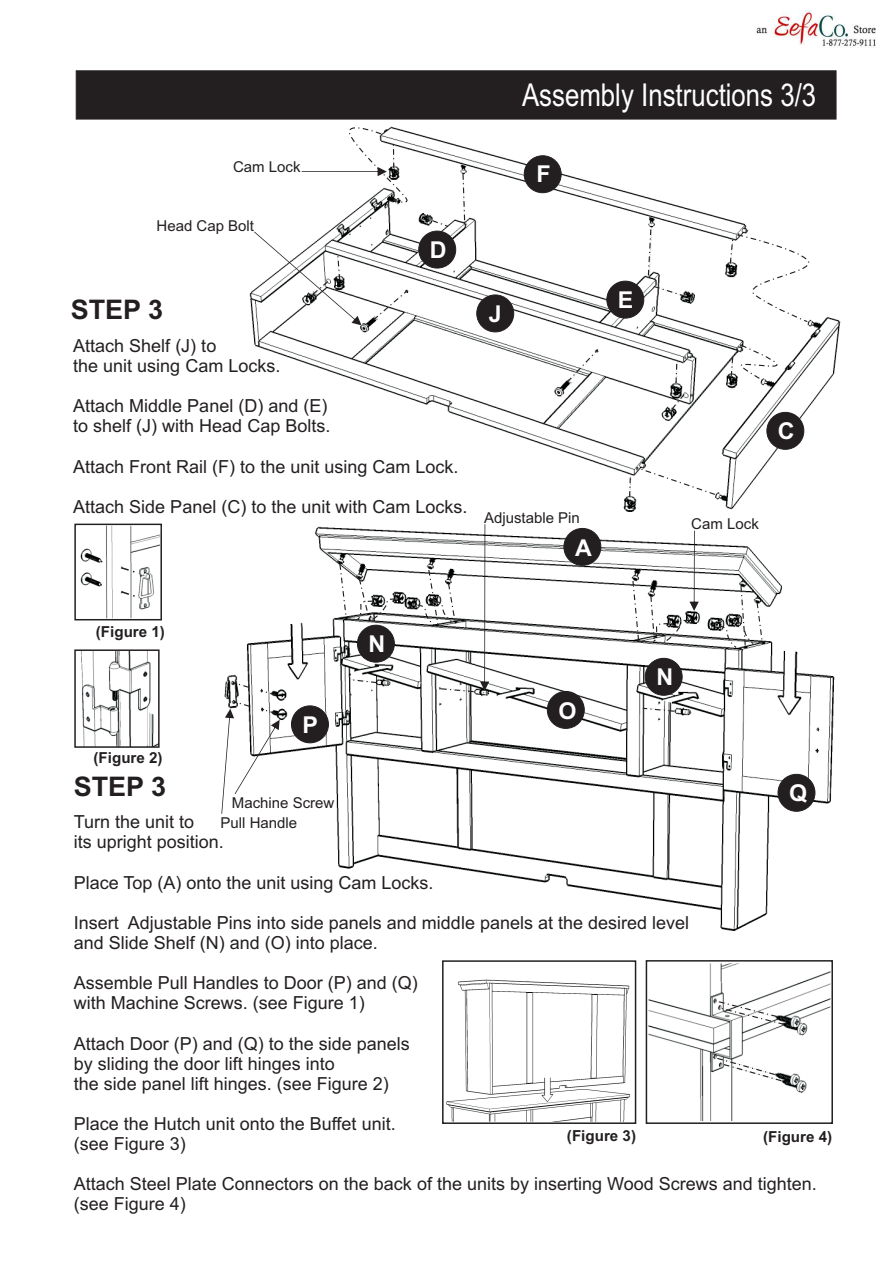
<style>
.page{position:relative;width:893px;height:1263px;background:#fff}
.page>*{position:absolute;margin:0;border:0;box-sizing:border-box;transform-origin:0 0}
.t1{font:31.5px "Arial Narrow";color:#fff}
.t2{font:700 27px "Arial";color:#231f20}
.t3{font:700 23.25px "Arial";color:#fff}
.t4{font:18px/20.1px "Arial";color:#231f20}
.t5{font:700 15.15px "Arial";color:#231f20}
.t6{font:15px/20.2px "Arial";color:#231f20}
</style>
<div class="page">
<svg style="left:646px;top:960px;width:187px;height:164px"></svg>
<img style="left:648px;top:963px;width:183px;height:158px">
<svg style="left:712px;top:1056px;width:71px;height:26px"></svg>
<svg style="left:710px;top:999px;width:75px;height:27px"></svg>
<img style="left:249px;top:132px;width:592px;height:380px">
<svg style="left:729px;top:234px;width:89px;height:89px"></svg>
<svg style="left:730px;top:344px;width:55px;height:37px"></svg>
<svg style="left:675px;top:360px;width:3px;height:24px"></svg>
<svg style="left:670px;top:391px;width:17px;height:20px"></svg>
<svg style="left:566px;top:348px;width:33px;height:36px"></svg>
<svg style="left:372px;top:289px;width:36px;height:32px"></svg>
<img style="left:414px;top:156px;width:283px;height:151px">
<svg style="left:462px;top:173px;width:4px;height:52px"></svg>
<svg style="left:431px;top:219px;width:19px;height:9px"></svg>
<svg style="left:653px;top:285px;width:32px;height:12px"></svg>
<svg style="left:647px;top:225px;width:5px;height:52px"></svg>
<svg style="left:628px;top:466px;width:88px;height:32px"></svg>
<div style="left:76px;top:71px;width:760px;height:48px;background:#231f20"></div>
<div style="left:477px;top:295px;width:37px;height:37px;background:#231f20;border:1px solid #231f20;border-radius:50%"></div>
<div style="left:419px;top:231px;width:37px;height:37px;background:#231f20;border:1px solid #231f20;border-radius:50%"></div>
<div style="left:607px;top:281px;width:37px;height:37px;background:#231f20;border:1px solid #231f20;border-radius:50%"></div>
<div style="left:524px;top:156px;width:37px;height:37px;background:#231f20;border:1px solid #231f20;border-radius:50%"></div>
<div style="left:767px;top:412px;width:37px;height:37px;background:#231f20;border:1px solid #231f20;border-radius:50%"></div>
<svg style="left:254px;top:232px;width:107px;height:93px"></svg>
<svg style="left:302px;top:126px;width:109px;height:81px"></svg>
<img style="left:81px;top:652px;width:76px;height:93px">
<div style="left:74px;top:649px;width:86px;height:99px;border:2px solid #231f20"></div>
<div style="left:74px;top:524px;width:88px;height:96px;border:2px solid #231f20"></div>
<img style="left:78px;top:526px;width:82px;height:92px">
<svg style="left:120px;top:566px;width:21px;height:9px"></svg>
<svg style="left:120px;top:590px;width:21px;height:9px"></svg>
<svg style="left:88px;top:556px;width:21px;height:9px"></svg>
<svg style="left:87px;top:578px;width:21px;height:11px"></svg>
<div style="left:442px;top:960px;width:194px;height:164px;background:#fff;border:2px solid #231f20"></div>
<img style="left:446px;top:979px;width:187px;height:143px">
<img style="left:227px;top:526px;width:608px;height:405px">
<svg style="left:348px;top:678px;width:30px;height:6px"></svg>
<svg style="left:642px;top:707px;width:33px;height:5px"></svg>
<svg style="left:632px;top:580px;width:8px;height:62px"></svg>
<svg style="left:718px;top:585px;width:46px;height:65px"></svg>
<svg style="left:356px;top:578px;width:41px;height:44px"></svg>
<svg style="left:339px;top:563px;width:8px;height:56px"></svg>
<div style="left:564px;top:528px;width:37px;height:38px;background:#231f20;border:1px solid #231f20;border-radius:50%"></div>
<div style="left:357px;top:625px;width:38px;height:37px;background:#231f20;border:1px solid #231f20;border-radius:50%"></div>
<div style="left:645px;top:658px;width:37px;height:37px;background:#231f20;border:1px solid #231f20;border-radius:50%"></div>
<div style="left:547px;top:691px;width:37px;height:38px;background:#231f20;border:1px solid #231f20;border-radius:50%"></div>
<div style="left:291px;top:706px;width:38px;height:37px;background:#231f20;border:1px solid #231f20;border-radius:50%"></div>
<div style="left:778px;top:774px;width:37px;height:37px;background:#231f20;border:1px solid #231f20;border-radius:50%"></div>
<svg style="left:650px;top:531px;width:49px;height:112px"></svg>
<svg style="left:221px;top:681px;width:59px;height:133px"></svg>
<svg style="left:416px;top:524px;width:73px;height:169px"></svg>
<img style="left:756px;top:11px;width:120px;height:36px">
<p class="t6" style="left:233px;top:158px;width:69px">Cam Lock</p>
<p class="t6" style="left:157px;top:217px;width:99px">Head Cap Bolt</p>
<p class="t3" style="left:430px;top:241px;width:18px">D</p>
<h1 class="t1" style="left:522px;top:83px;width:296px">Assembly Instructions 3/3</h1>
<p class="t3" style="left:536px;top:165px;width:16px">F</p>
<h2 class="t2" style="left:71px;top:300px;width:94px">STEP 3</h2>
<p class="t3" style="left:489px;top:306px;width:14px">J</p>
<p class="t4" style="left:73px;top:357px;width:209px">the unit using Cam Locks.</p>
<p class="t4" style="left:73px;top:398px;width:259px">Attach Middle Panel (D) and (E) to shelf (J) with Head Cap Bolts.</p>
<p class="t4" style="left:73px;top:458px;width:387px">Attach Front Rail (F) to the unit using Cam Lock.</p>
<p class="t4" style="left:73px;top:498px;width:396px">Attach Side Panel (C) to the unit with Cam Locks.</p>
<p class="t4" style="left:73px;top:337px;width:145px">Attach Shelf (J) to</p>
<p class="t6" style="left:484px;top:509px;width:97px">Adjustable Pin</p>
<p class="t3" style="left:575px;top:539px;width:18px">A</p>
<p class="t3" style="left:618px;top:291px;width:17px">E</p>
<p class="t3" style="left:778px;top:423px;width:18px">C</p>
<p class="t6" style="left:691px;top:515px;width:69px">Cam Lock</p>
<p class="t5" style="left:96px;top:626px;width:71px">(Figure 1)</p>
<p class="t5" style="left:94px;top:752px;width:71px">(Figure 2)</p>
<p class="t3" style="left:303px;top:716px;width:17px">P</p>
<p class="t3" style="left:369px;top:635px;width:18px">N</p>
<p class="t3" style="left:558px;top:702px;width:20px">O</p>
<p class="t3" style="left:656px;top:668px;width:18px">N</p>
<h2 class="t2" style="left:74px;top:776px;width:94px">STEP 3</h2>
<p class="t3" style="left:789px;top:784px;width:20px">Q</p>
<p class="t6" style="left:220px;top:794px;width:115px;text-indent:11px">Machine Screw<br>Pull Handle</p>
<p class="t4" style="left:74px;top:814px;width:152px">Turn the unit to<br>its upright position.</p>
<p class="t4" style="left:74px;top:874px;width:361px">Place Top (A) onto the unit using Cam Locks.</p>
<p class="t4" style="left:74px;top:914px;width:617px">Insert Adjustable Pins into side panels and middle panels at the desired level and Slide Shelf (N) and (O) into place.</p>
<p class="t4" style="left:74px;top:975px;width:346px">Assemble Pull Handles to Door (P) and (Q) with Machine Screws. (see Figure 1)</p>
<p class="t4" style="left:74px;top:1035px;width:338px">Attach Door (P) and (Q) to the side panels by sliding the door lift hinges into<br>the side panel lift hinges. (see Figure 2)</p>
<p class="t4" style="left:74px;top:1115px;width:323px">Place the Hutch unit onto the Buffet unit. (see Figure 3)</p>
<p class="t4" style="left:74px;top:1176px;width:745px">Attach Steel Plate Connectors on the back of the units by inserting Wood Screws and tighten. (see Figure 4)</p>
<p class="t5" style="left:567px;top:1130px;width:71px">(Figure 3)</p>
<p class="t5" style="left:763px;top:1131px;width:71px">(Figure 4)</p>
</div>
